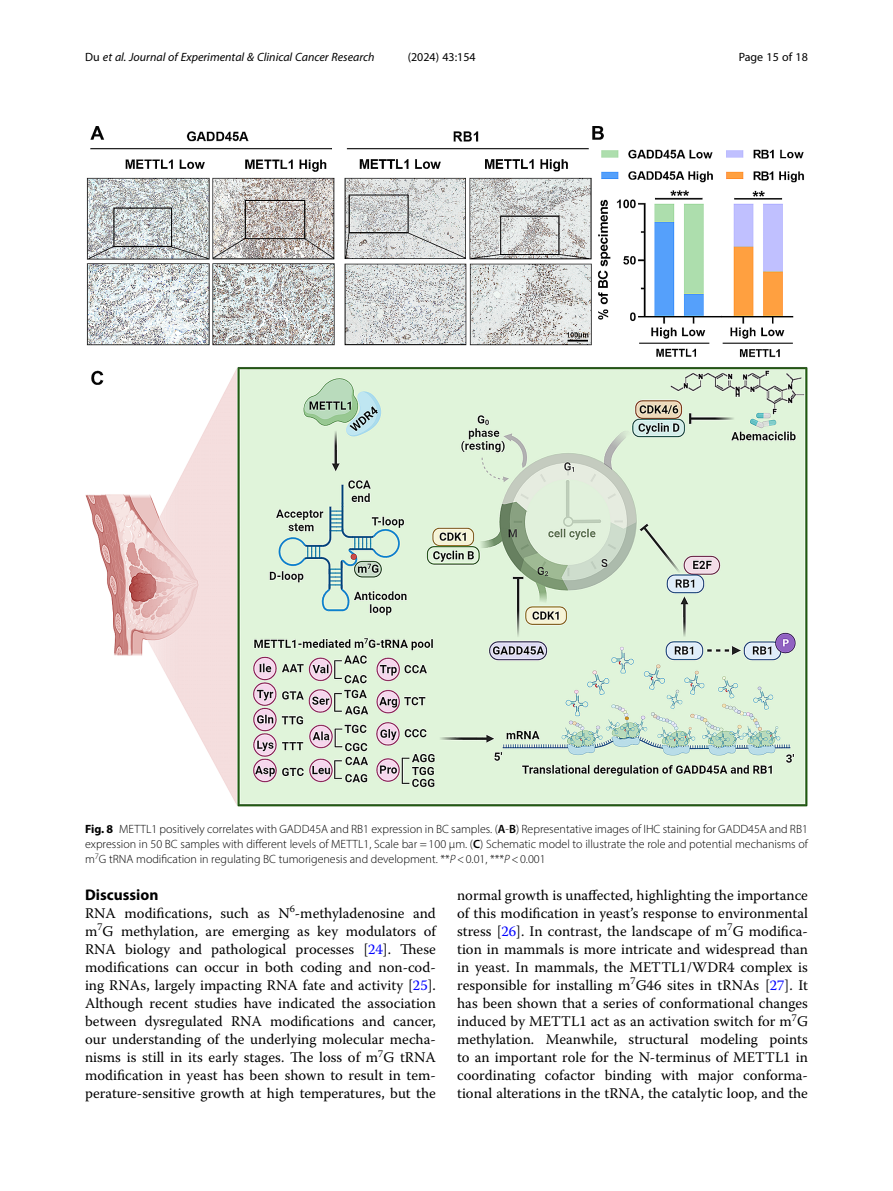
<style>
.page{position:relative;width:893px;height:1191px;background:#fff}
.page>*{position:absolute;margin:0;border:0;box-sizing:border-box;transform-origin:0 0}
.Head_1{font:700 15.45px "Myriad Pro";color:#000}
.Body_Text{font:14.7px/18px "Warnock Pro";color:#000;text-align:justify}
.Figure_Caption{font:300 12px/15px "Myriad Pro";color:#000;text-align:justify}
.t1{font:italic 12px "Myriad Pro";color:#000}
.t2{font:12px "Myriad Pro";color:#000}
.s1{font-style:normal}
.s2{font-weight:700}
.s3{font-weight:600}
.s4{font-style:italic}
.s5{color:#00f}
</style>
<div class="page">
<img style="left:85px;top:126px;width:723px;height:680px">
<p class="t1" style="left:85px;top:50px;width:291px"><span class="s1">Du</span> et al. Journal of Experimental &amp; Clinical Cancer Research</p>
<p class="t2" style="left:408px;top:50px;width:70px">(2024) 43:154</p>
<p class="t2" style="left:739px;top:50px;width:71px">Page 15 of 18</p>
<p class="Figure_Caption" style="left:85px;top:821px;width:724px"><span class="s2">Fig. 8</span> METTL1 positively correlates with GADD45A and RB1 expression in BC samples. (<span class="s3">A</span>-<span class="s3">B</span>) Representative images of IHC staining for GADD45A and RB1 expression in 50 BC samples with different levels of METTL1, Scale bar =100 μm. (<span class="s3">C</span>) Schematic model to illustrate the role and potential mechanisms of m<sup>7</sup>G tRNA modification in regulating BC tumorigenesis and development. **<span class="s4">P</span>&lt;0.01, ***<span class="s4">P</span>&lt;0.001</p>
<p class="Head_1" style="left:85px;top:885px;width:75px">Discussion</p>
<p class="Body_Text" style="left:85px;top:904px;width:352px">RNA modifications, such as N<sup>6</sup>-methyladenosine and m<sup>7</sup>G methylation, are emerging as key modulators of RNA biology and pathological processes [<span class="s5">24</span>]. These modifications can occur in both coding and non-cod&shy;ing RNAs, largely impacting RNA fate and activity [<span class="s5">25</span>].<br>Although recent studies have indicated the association between dysregulated RNA modifications and cancer, our understanding of the underlying molecular mecha&shy;nisms is still in its early stages. The loss of m<sup>7</sup>G tRNA modification in yeast has been shown to result in tem&shy;perature-sensitive growth at high temperatures, but the</p>
<p class="Body_Text" style="left:457px;top:886px;width:352px">normal growth is unaffected, highlighting the importance of this modification in yeast’s response to environmental stress [<span class="s5">26</span>]. In contrast, the landscape of m<sup>7</sup>G modifica&shy;tion in mammals is more intricate and widespread than in yeast. In mammals, the METTL1/WDR4 complex is responsible for installing m<sup>7</sup>G46 sites in tRNAs [<span class="s5">27</span>]. It has been shown that a series of conformational changes induced by METTL1 act as an activation switch for m<sup>7</sup>G methylation. Meanwhile, structural modeling points to an important role for the N-terminus of METTL1 in coordinating cofactor binding with major conforma&shy;tional alterations in the tRNA, the catalytic loop, and the</p>
</div>
